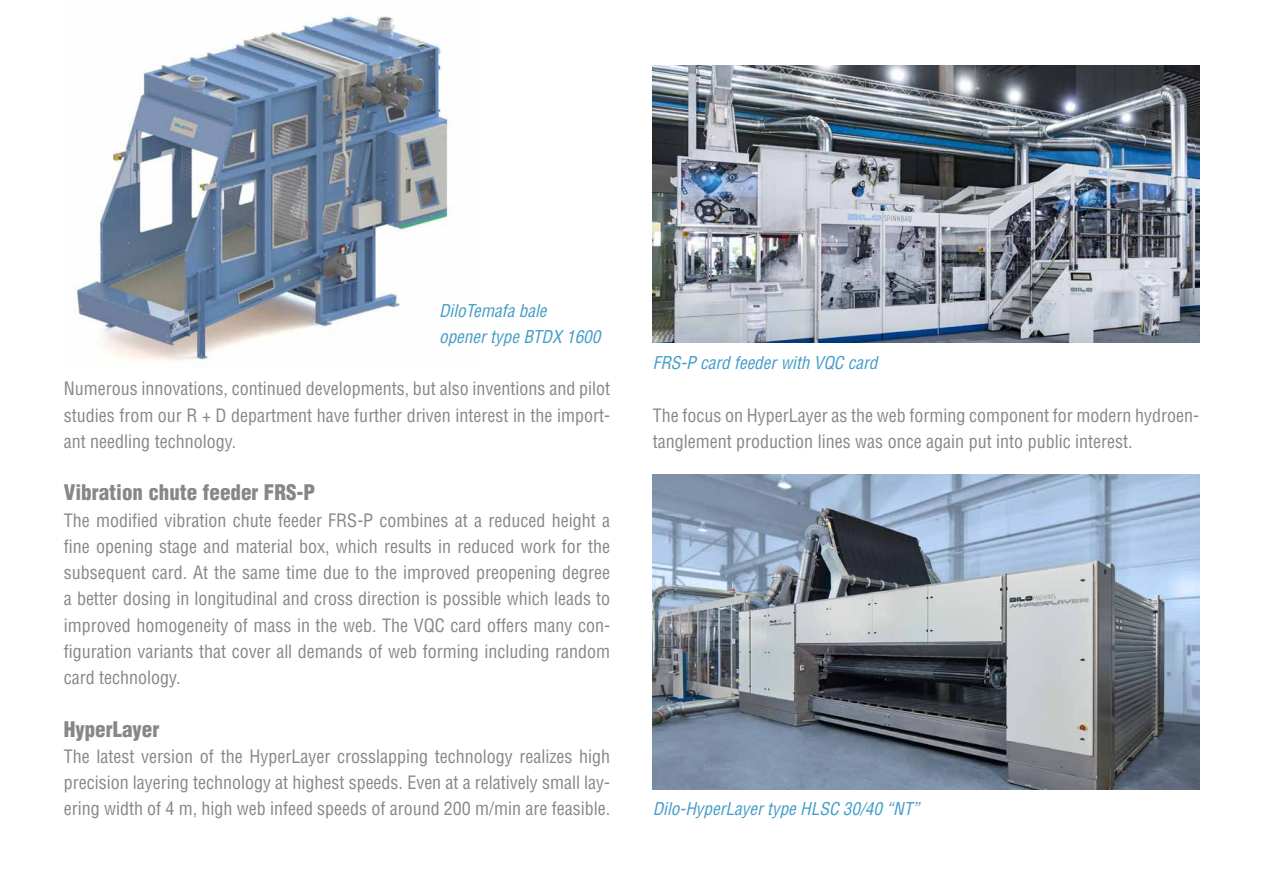
<style>
.page{position:relative;width:1263px;height:893px;background:#fff}
.page>*{position:absolute;margin:0;border:0;box-sizing:border-box;transform-origin:0 0}
.t1{font:900 condensed 21px "Helvetica";color:#878787}
.t2{font:condensed 18px/26.2px "Helvetica";color:#878787;text-align:justify}
.t3{font:italic condensed 17.25px/26.2px "Helvetica";color:#439cc7}
</style>
<div class="page">
<img style="left:75px;top:12px;width:377px;height:355px">
<img style="left:653px;top:474px;width:546px;height:315px">
<img style="left:653px;top:65px;width:546px;height:278px">
<p class="t3" style="left:439px;top:297px;width:163px">DiloTemafa bale<br>opener type BTDX 1600</p>
<p class="t2" style="left:64px;top:375px;width:548px">Numerous innovations, continued developments, but also inventions and pilot studies from our R + D department have further driven interest in the import&shy;ant needling technology.</p>
<p class="t1" style="left:64px;top:479px;width:253px">Vibration chute feeder FRS-P</p>
<p class="t2" style="left:64px;top:507px;width:548px">The modified vibration chute feeder FRS-P combines at a reduced height a fine opening stage and material box, which results in reduced work for the subsequent card. At the same time due to the improved preopening degree a better dosing in longitudinal and cross direction is possible which leads to improved homogeneity of mass in the web. The VQC card offers many con&shy;figuration variants that cover all demands of web forming including random card technology.</p>
<p class="t1" style="left:64px;top:716px;width:97px">HyperLayer</p>
<p class="t2" style="left:64px;top:743px;width:548px">The latest version of the HyperLayer crosslapping technology realizes high precision layering technology at highest speeds. Even at a relatively small lay&shy;ering width of 4 m, high web infeed speeds of around 200 m/min are feasible.</p>
<p class="t3" style="left:653px;top:349px;width:226px">FRS-P card feeder with VQC card</p>
<p class="t2" style="left:653px;top:402px;width:548px">The focus on HyperLayer as the web forming component for modern hydroen&shy;tanglement production lines was once again put into public interest.</p>
<p class="t3" style="left:653px;top:796px;width:268px">Dilo-HyperLayer type HLSC 30/40 “NT”</p>
</div>
